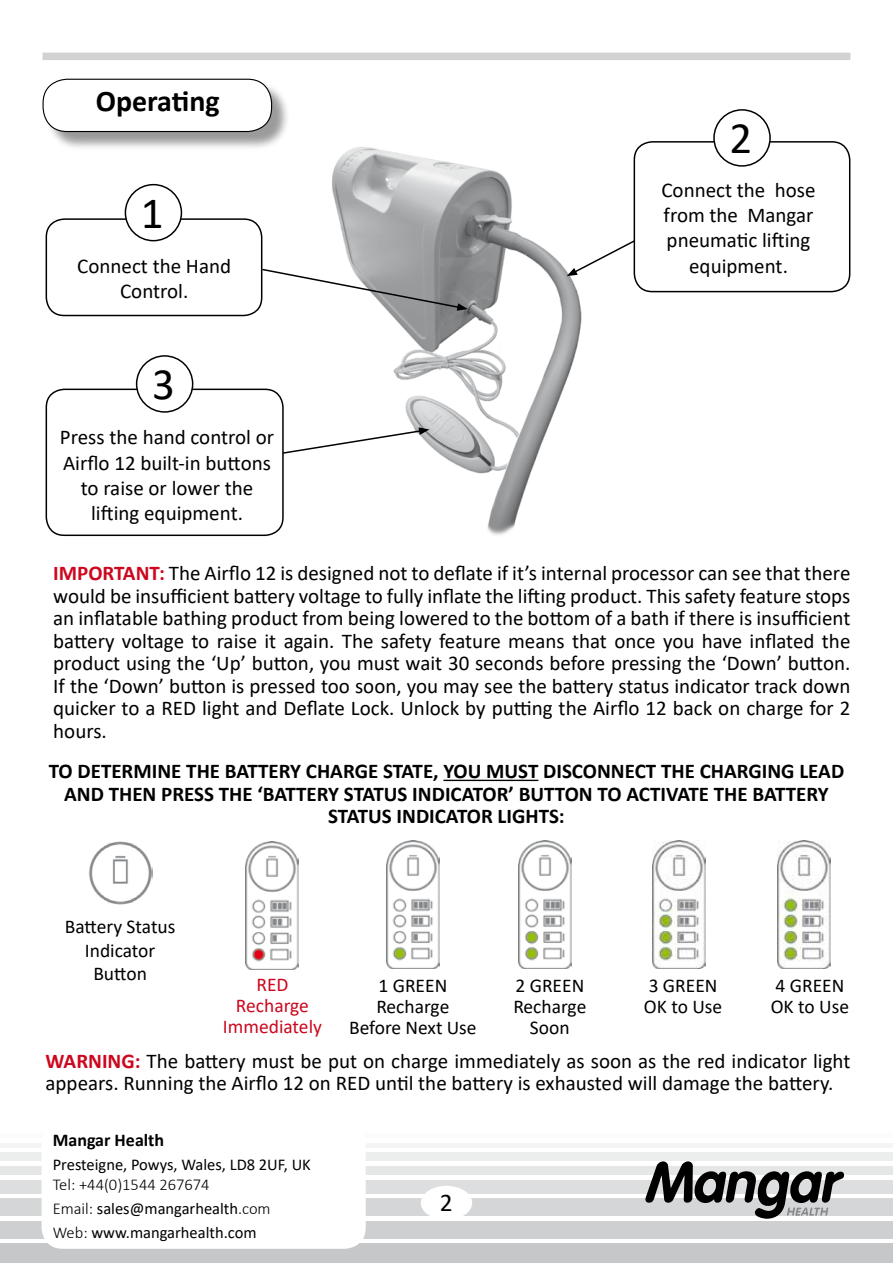
<style>
.page{position:relative;width:893px;height:1263px;background:#fff}
.page>*{position:absolute;margin:0;border:0;box-sizing:border-box;transform-origin:0 0}
.t1{font:45px "Calibri";color:#000}
.t2{font:700 30px "Calibri";color:#000}
.t3{font:25.5px "Calibri";color:#000}
.t4{font:21px/22.5px "Calibri";color:#000;text-align:center}
.t5{font:700 21px/22.5px "Calibri";color:#000;text-align:center}
.t6{font:19.5px/21px "Calibri";color:#000;text-align:center}
.t7{font:19.5px/21px "Calibri";color:#cd071e;text-align:center}
.t8{font:700 18px "Calibri";color:#000}
.t9{font:16.5px/24px "Calibri";color:#000}
.s1{font-weight:700;color:#cd071e}
.s2{font-weight:300}
</style>
<div class="page">
<img style="left:246px;top:842px;width:52px;height:127px">
<img style="left:386px;top:841px;width:53px;height:127px">
<img style="left:518px;top:841px;width:53px;height:127px">
<img style="left:653px;top:841px;width:52px;height:127px">
<img style="left:778px;top:841px;width:52px;height:127px">
<img style="left:332px;top:147px;width:250px;height:388px">
<div style="left:0;top:1243px;width:893px;height:20px;background:#c6c7c8"></div>
<div style="left:0;top:1198px;width:893px;height:18px;background:#d5d6d7"></div>
<div style="left:0;top:1152px;width:893px;height:9px;background:#eceded"></div>
<hr style="left:0;top:1143px;width:893px;height:4px;background:#f4f4f5">
<div style="left:0;top:1133px;width:893px;height:5px;background:#fbfbfb"></div>
<div style="left:0;top:1221px;width:893px;height:18px;background:#cecfd0"></div>
<div style="left:0;top:1180px;width:893px;height:13px;background:#dddedf"></div>
<div style="left:0;top:1166px;width:893px;height:9px;background:#e5e6e6"></div>
<svg style="left:645px;top:1161px;width:199px;height:58px"></svg>
<div style="left:43px;top:53px;width:807px;height:7px;background:#d1d2d4"></div>
<div style="left:42px;top:1123px;width:324px;height:126px;background:#fff;border-radius:21px"></div>
<div style="left:421px;top:1186px;width:51px;height:34px;background:#fff;border-radius:50%"></div>
<svg style="left:284px;top:427px;width:145px;height:28px"></svg>
<svg style="left:567px;top:239px;width:67px;height:37px"></svg>
<div style="left:46px;top:389px;width:238px;height:147px;border:2px solid #000;border-radius:18px"></div>
<div style="left:137px;top:356px;width:56px;height:56px;background:#fff;border-radius:50%"></div>
<div style="left:136px;top:355px;width:57px;height:58px;border:2px solid #000;border-radius:50%"></div>
<div style="left:634px;top:141px;width:216px;height:151px;border:2px solid #000;border-radius:18px"></div>
<div style="left:714px;top:110px;width:56px;height:56px;background:#fff;border-radius:50%"></div>
<div style="left:713px;top:109px;width:58px;height:58px;border:2px solid #000;border-radius:50%"></div>
<div style="left:46px;top:218px;width:216px;height:98px;border:2px solid #000;border-radius:18px"></div>
<div style="left:125px;top:185px;width:56px;height:56px;background:#fff;border-radius:50%"></div>
<div style="left:125px;top:184px;width:57px;height:57px;border:2px solid #000;border-radius:50%"></div>
<svg style="left:261px;top:268px;width:207px;height:43px"></svg>
<div style="left:45px;top:81px;width:245px;height:70px;background:#000;opacity:.4"></div>
<div style="left:43px;top:79px;width:229px;height:53px;background:#fff;border-radius:24px"></div>
<div style="left:43px;top:79px;width:229px;height:53px;border:1px solid #000;border-radius:24px"></div>
<img style="left:89px;top:841px;width:63px;height:64px">
<hr style="left:443px;top:780px;width:95px;height:1px;background:#000">
<h2 class="t2" style="left:96px;top:80px;width:125px">Operating</h2>
<h1 class="t1" style="left:141px;top:182px;width:24px">1</h1>
<p class="t4" style="left:77px;top:253px;width:155px;line-height:25.2px">Connect the Hand<br>Control.</p>
<h1 class="t1" style="left:152px;top:353px;width:24px">3</h1>
<p class="t4" style="left:60px;top:424px;width:216px;line-height:25.2px">Press the hand control or<br>Airflo 12 built-in buttons to raise or lower the lifting equipment.</p>
<h1 class="t1" style="left:729px;top:107px;width:24px">2</h1>
<p class="t4" style="left:661px;top:177px;width:156px;line-height:25.2px">Connect the hose from the Mangar pneumatic lifting equipment.</p>
<p class="t4" style="left:53px;top:562px;width:799px;text-align:justify"><span class="s1">IMPORTANT:</span> The Airflo 12 is designed not to deflate if it’s internal processor can see that there would be insufficient battery voltage to fully inflate the lifting product. This safety feature stops an inflatable bathing product from being lowered to the bottom of a bath if there is insufficient battery voltage to raise it again. The safety feature means that once you have inflated the product using the ‘Up’ button, you must wait 30 seconds before pressing the ‘Down’ button.<br>If the ‘Down’ button is pressed too soon, you may see the battery status indicator track down quicker to a RED light and Deflate Lock. Unlock by putting the Airflo 12 back on charge for 2 hours.</p>
<p class="t5" style="left:49px;top:759px;width:797px">TO DETERMINE THE BATTERY CHARGE STATE, YOU MUST DISCONNECT THE CHARGING LEAD<br>AND THEN PRESS THE ‘BATTERY STATUS INDICATOR’ BUTTON TO ACTIVATE THE BATTERY<br>STATUS INDICATOR LIGHTS:</p>
<p class="t6" style="left:65px;top:915px;width:112px;line-height:23.4px">Battery Status<br>Indicator<br>Button</p>
<p class="t7" style="left:223px;top:973px;width:100px">RED<br>Recharge<br>Immediately</p>
<p class="t6" style="left:513px;top:974px;width:75px">2 GREEN<br>Recharge<br>Soon</p>
<p class="t6" style="left:644px;top:974px;width:80px;text-align:left">3 GREEN<br>OK to Use</p>
<p class="t6" style="left:771px;top:974px;width:80px;text-align:left">4 GREEN<br>OK to Use</p>
<p class="t6" style="left:349px;top:974px;width:129px">1 GREEN<br>Recharge<br>Before Next Use</p>
<p class="t4" style="left:46px;top:1049px;width:806px;text-align:left"><span class="s1">WARNING:</span> The battery must be put on charge immediately as soon as the red indicator light appears. Running the Airflo 12 on RED until the battery is exhausted will damage the battery.</p>
<p class="t8" style="left:53px;top:1127px;width:113px">Mangar Health</p>
<p class="t9" style="left:53px;top:1152px;width:260px">Presteigne, Powys, Wales, LD8 2UF, UK</p>
<p class="t9" style="left:53px;top:1172px;width:219px"><span class="s2">Tel: +44(0)1544 267674<br>Email:</span> sales@mangarhealth<span class="s2">.com<br>Web:</span> www.mangarhealth.com</p>
<p class="t3" style="left:440px;top:1184px;width:14px">2</p>
</div>
